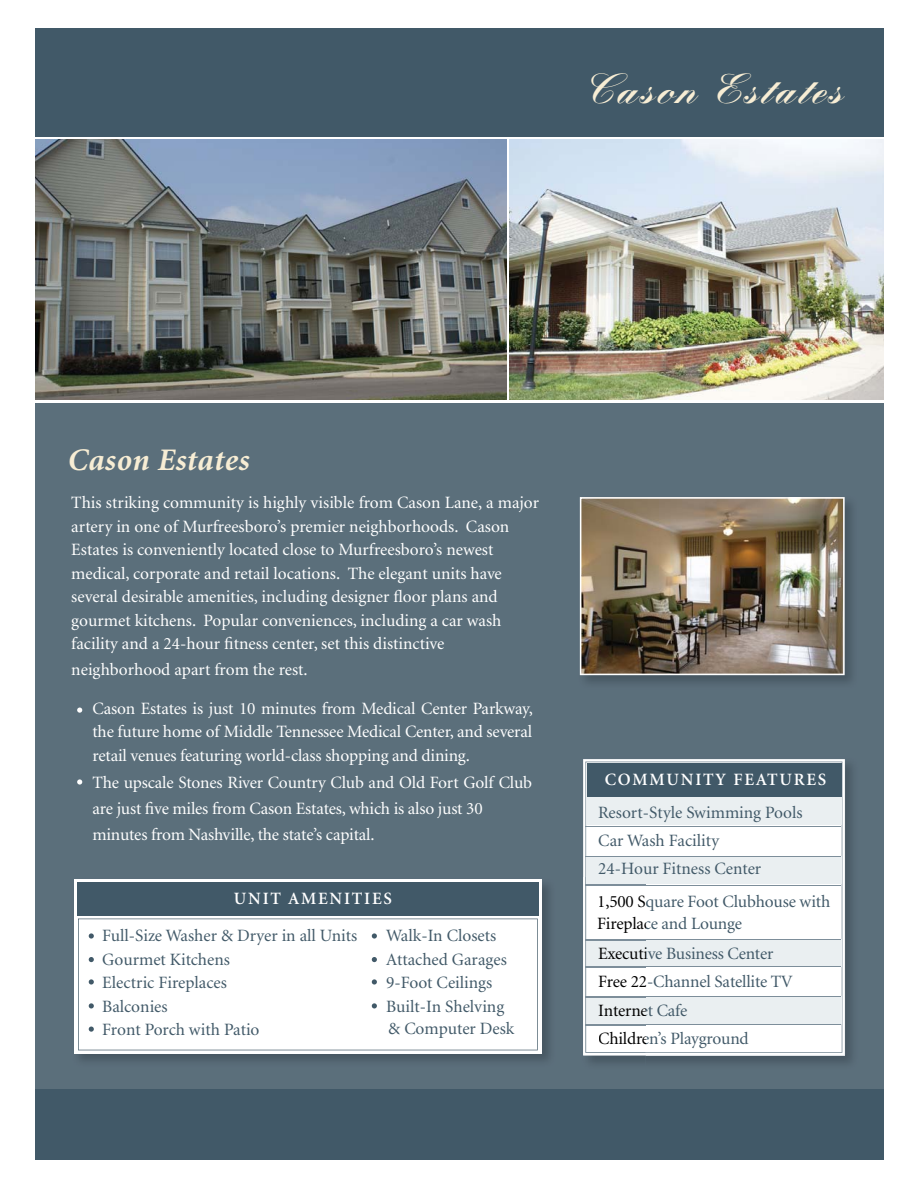
<style>
.page{position:relative;width:918px;height:1188px;background:#fff}
.page>*{position:absolute;margin:0;border:0;box-sizing:border-box;transform-origin:0 0}
.t1{font:900 40.8px "Kuenstler Script";letter-spacing:.05em;color:#f7edd4}
.t2{font:italic 700 31.5px "Minion";letter-spacing:.015em;color:#f7edd4}
.t3{font:17.25px/23.5px "Minion";color:#fff}
.t4{font:17.25px/23.5px "Minion";color:#415968}
.t5{font:600 17.25px "Minion";letter-spacing:.1em;color:#fff}
.s1{color:#000}
</style>
<div class="page">
<div style="left:35px;top:137px;width:848px;height:1014px;background:#5b6f7b"></div>
<div style="left:35px;top:28px;width:848px;height:109px;background:#415968"></div>
<div style="left:35px;top:1089px;width:848px;height:71px;background:#415968"></div>
<img style="left:579px;top:497px;width:273px;height:186px">
<img style="left:580px;top:497px;width:265px;height:178px">
<svg style="left:35px;top:137px;width:849px;height:265px;background:#e4e5e2"></svg>
<div style="left:646px;top:764px;width:206px;height:299px;background:#4c5d69"></div>
<svg style="left:583px;top:759px;width:262px;height:296px;background:#ebedef"></svg>
<div style="left:585px;top:762px;width:257px;height:291px;background:#fff"></div>
<div style="left:587px;top:763px;width:254px;height:33px;background:#415968"></div>
<div style="left:587px;top:996px;width:254px;height:28px;background:#eaeff1"></div>
<div style="left:587px;top:940px;width:254px;height:27px;background:#eaeff1"></div>
<div style="left:587px;top:856px;width:254px;height:28px;background:#eaeff1"></div>
<div style="left:587px;top:798px;width:254px;height:27px;background:#eaeff1"></div>
<hr style="left:585px;top:997px;width:256px;height:1px;background:#7d8e9a">
<hr style="left:585px;top:1024px;width:256px;height:1px;background:#7d8e9a">
<hr style="left:585px;top:966px;width:256px;height:1px;background:#7d8e9a">
<hr style="left:585px;top:940px;width:256px;height:1px;background:#7d8e9a">
<hr style="left:585px;top:885px;width:256px;height:1px;background:#7d8e9a">
<hr style="left:585px;top:856px;width:256px;height:1px;background:#7d8e9a">
<hr style="left:585px;top:826px;width:256px;height:1px;background:#7d8e9a">
<img style="left:509px;top:139px;width:374px;height:260px">
<img style="left:583px;top:1055px;width:63px;height:12px">
<img style="left:583px;top:877px;width:63px;height:178px">
<img style="left:585px;top:877px;width:61px;height:176px">
<img style="left:587px;top:996px;width:59px;height:28px">
<img style="left:587px;top:941px;width:59px;height:25px">
<img style="left:587px;top:877px;width:59px;height:7px">
<img style="left:599px;top:947px;width:47px;height:12px">
<img style="left:599px;top:975px;width:47px;height:13px">
<img style="left:599px;top:1003px;width:47px;height:13px">
<img style="left:599px;top:1032px;width:47px;height:16px">
<img style="left:585px;top:997px;width:61px;height:1px">
<img style="left:585px;top:1024px;width:61px;height:1px">
<img style="left:585px;top:966px;width:61px;height:1px">
<img style="left:585px;top:940px;width:61px;height:1px">
<img style="left:585px;top:885px;width:61px;height:1px">
<img style="left:599px;top:894px;width:47px;height:17px">
<img style="left:598px;top:916px;width:48px;height:17px">
<div style="left:74px;top:879px;width:468px;height:175px;background:linear-gradient(to right,#fff,#fff)"></div>
<div style="left:77px;top:882px;width:462px;height:34px;background:#415968"></div>
<img style="left:35px;top:139px;width:471px;height:260px">
<svg style="left:77px;top:708px;width:5px;height:5px"></svg>
<svg style="left:77px;top:779px;width:5px;height:6px"></svg>
<div style="left:78px;top:919px;width:460px;height:131px;background:#fff"></div>
<h1 class="t1" style="left:586px;top:63px;width:259px">Cason Estates</h1>
<h2 class="t2" style="left:68px;top:444px;width:183px">Cason Estates</h2>
<p class="t3" style="left:71px;top:491px;width:469px">This striking community is highly visible from Cason Lane, a major artery in one of Murfreesboro’s premier neighborhoods. Cason Estates is conveniently located close to Murfreesboro’s newest medical, corporate and retail locations. The elegant units have several desirable amenities, including designer floor plans and gourmet kitchens. Popular conveniences, including a car wash facility and a 24-hour fitness center, set this distinctive</p>
<p class="t3" style="left:71px;top:658px;width:238px">neighborhood apart from the rest.</p>
<p class="t3" style="left:93px;top:697px;width:442px;text-align:justify">Cason Estates is just 10 minutes from Medical Center Parkway, the future home of Middle Tennessee Medical Center, and several retail venues featuring world-class shopping and dining.</p>
<p class="t3" style="left:93px;top:769px;width:441px;line-height:26.7px">The upscale Stones River Country Club and Old Fort Golf Club are just five miles from Cason Estates, which is also just 30</p>
<p class="t3" style="left:93px;top:823px;width:284px">minutes from Nashville, the state’s capital.</p>
<p class="t5" style="left:234px;top:890px;width:159px">UNIT AMENITIES</p>
<p class="t4" style="left:102px;top:924px;width:257px">Full-Size Washer &amp; Dryer in all Units<br>Gourmet Kitchens<br>Electric Fireplaces<br>Balconies<br>Front Porch with Patio</p>
<p class="t4" style="left:386px;top:924px;width:122px">Walk-In Closets<br>Attached Garages<br>9-Foot Ceilings<br>Built-In Shelving</p>
<p class="t4" style="left:388px;top:1017px;width:128px">&amp; Computer Desk</p>
<p class="t5" style="left:605px;top:771px;width:223px">COMMUNITY FEATURES</p>
<p class="t4" style="left:598px;top:799px;width:206px;line-height:28.3px">Resort-Style Swimming Pools<br>Car Wash Facility<br>24-Hour Fitness Center</p>
<p class="t4" style="left:597px;top:891px;width:234px;line-height:22px"><span class="s1">1,500 S</span>quare Foot Clubhouse with<br><span class="s1">Fireplac</span>e and Lounge</p>
<p class="t4" style="left:598px;top:940px;width:196px;line-height:28.3px"><span class="s1">Executi</span>ve Business Center<br><span class="s1">Free 22</span>-Channel Satellite TV<br><span class="s1">Interne</span>t Cafe<br><span class="s1">Childre</span>n’s Playground</p>
</div>
